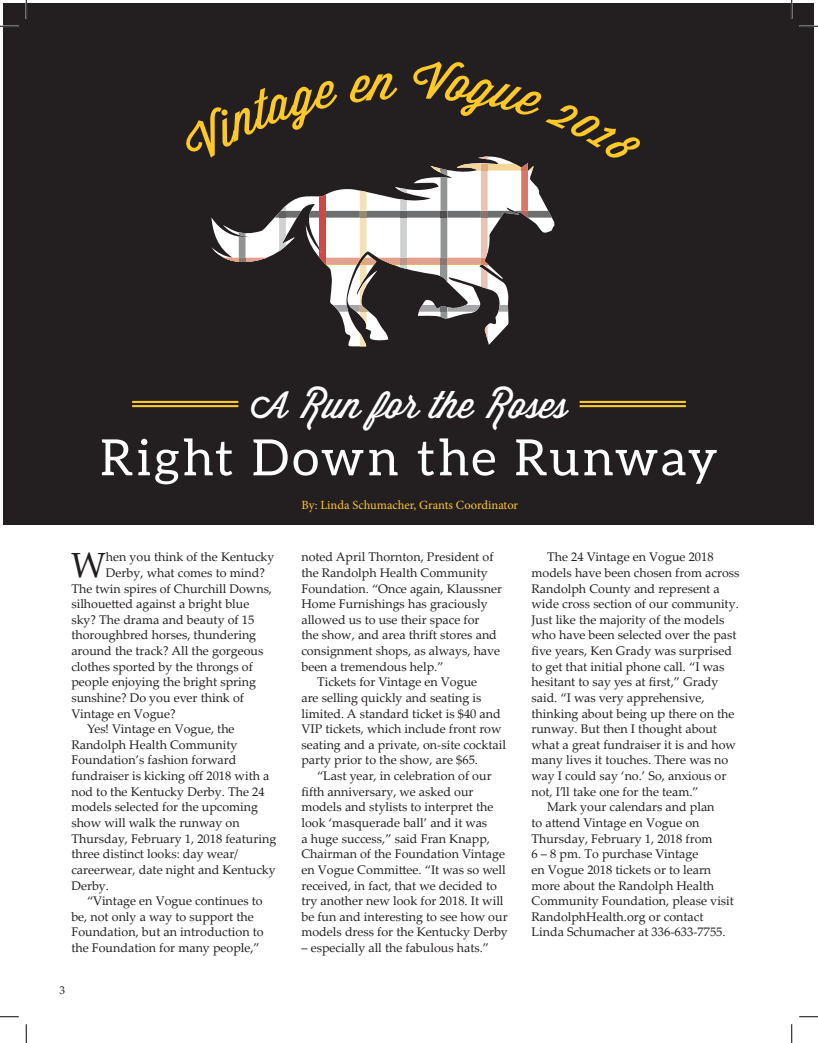
<style>
.page{position:relative;width:818px;height:1043px;background:#fff}
.page>*{position:absolute;margin:0;border:0;box-sizing:border-box;transform-origin:0 0}
.t1{font:50px "Aleo";letter-spacing:.055em;color:#fff}
.t2{font:37.5px "Wisdom Script AI";color:#fff}
.t3{font:35px "Palatino Linotype";color:#231f20}
.t4{font:12.5px/15.6px "Palatino Linotype";color:#231f20}
.t5{font:12.5px "Minion Pro";letter-spacing:-.005em;color:#fec827}
.t6{font:11.25px "Palatino Linotype";color:#231f20}
</style>
<div class="page">
<div style="left:4px;top:4px;width:810px;height:521px;background:#231f20"></div>
<hr style="left:579px;top:401px;width:106px;height:2px;background:#fec827">
<hr style="left:579px;top:405px;width:106px;height:2px;background:#fec827">
<hr style="left:132px;top:401px;width:106px;height:2px;background:#fec827">
<hr style="left:132px;top:405px;width:106px;height:2px;background:#fec827">
<svg style="left:0;top:25px;width:19px;height:2px"></svg>
<svg style="left:799px;top:25px;width:18px;height:2px"></svg>
<svg style="left:0;top:1016px;width:19px;height:1px"></svg>
<svg style="left:799px;top:1016px;width:18px;height:1px"></svg>
<svg style="left:25px;top:0;width:2px;height:19px"></svg>
<svg style="left:25px;top:1024px;width:2px;height:18px"></svg>
<svg style="left:790px;top:0;width:2px;height:19px"></svg>
<svg style="left:791px;top:1024px;width:1px;height:18px"></svg>
<svg style="left:211px;top:156px;width:344px;height:190px"></svg>
<p class="t2" style="left:250px;top:376px;width:318px">A Run for the Roses</p>
<p class="t1" style="left:100px;top:429px;width:619px">Right Down the Runway</p>
<p class="t3" style="left:71px;top:540px;width:36px">W</p>
<p class="t4" style="left:106px;top:548px;width:170px">hen you think of the Kentucky</p>
<p class="t4" style="left:106px;top:564px;width:160px">Derby, what comes to mind?</p>
<p class="t4" style="left:71px;top:580px;width:202px">The twin spires of Churchill Downs,</p>
<p class="t4" style="left:71px;top:595px;width:179px">silhouetted against a bright blue</p>
<p class="t4" style="left:71px;top:611px;width:184px">sky? The drama and beauty of 15</p>
<p class="t4" style="left:71px;top:627px;width:186px">thoroughbred horses, thundering</p>
<p class="t4" style="left:71px;top:642px;width:193px">around the track? All the gorgeous</p>
<p class="t4" style="left:71px;top:658px;width:183px">clothes sported by the throngs of</p>
<p class="t4" style="left:71px;top:673px;width:186px">people enjoying the bright spring</p>
<p class="t4" style="left:71px;top:689px;width:174px">sunshine? Do you ever think of</p>
<p class="t4" style="left:71px;top:705px;width:106px">Vintage en Vogue?</p>
<p class="t4" style="left:71px;top:720px;width:206px;text-indent:16px">Yes! Vintage en Vogue, the<br>Randolph Health Community<br>Foundation’s fashion forward fundraiser is kicking off 2018 with a nod to the Kentucky Derby. The 24 models selected for the upcoming show will walk the runway on<br>Thursday, February 1, 2018 featuring three distinct looks: day wear/ careerwear, date night and Kentucky<br>Derby.</p>
<p class="t4" style="left:71px;top:892px;width:194px;text-indent:16px">“Vintage en Vogue continues to be, not only a way to support the<br>Foundation, but an introduction to the Foundation for many people,”</p>
<p class="t6" style="left:59px;top:981px;width:7px">3</p>
<p class="t5" style="left:301px;top:496px;width:218px">By: Linda Schumacher, Grants Coordinator</p>
<p class="t4" style="left:301px;top:548px;width:202px">noted April Thornton, President of the Randolph Health Community<br>Foundation. “Once again, Klaussner<br>Home Furnishings has graciously allowed us to use their space for<br>the show, and area thrift stores and consignment shops, as always, have been a tremendous help.”</p>
<p class="t4" style="left:301px;top:673px;width:206px;text-indent:16px">Tickets for Vintage en Vogue<br>are selling quickly and seating is limited. A standard ticket is $40 and VIP tickets, which include front row seating and a private, on-site cocktail party prior to the show, are $65.</p>
<p class="t4" style="left:301px;top:767px;width:208px;text-indent:16px">“Last year, in celebration of our fifth anniversary, we asked our models and stylists to interpret the look ‘masquerade ball’ and it was<br>a huge success,” said Fran Knapp, Chairman of the Foundation Vintage en Vogue Committee. “It was so well received, in fact, that we decided to try another new look for 2018. It will be fun and interesting to see how our models dress for the Kentucky Derby</p>
<p class="t4" style="left:301px;top:939px;width:189px">– especially all the fabulous hats.”</p>
<p class="t4" style="left:531px;top:548px;width:209px;text-indent:16px">The 24 Vintage en Vogue 2018 models have been chosen from across Randolph County and represent a wide cross section of our community.<br>Just like the majority of the models who have been selected over the past five years, Ken Grady was surprised to get that initial phone call. “I was hesitant to say yes at first,” Grady said. “I was very apprehensive, thinking about being up there on the runway. But then I thought about what a great fundraiser it is and how many lives it touches. There was no way I could say ‘no.’ So, anxious or not, I’ll take one for the team.”</p>
<p class="t4" style="left:531px;top:798px;width:204px;text-indent:16px">Mark your calendars and plan<br>to attend Vintage en Vogue on<br>Thursday, February 1, 2018 from<br>6 – 8 pm. To purchase Vintage<br>en Vogue 2018 tickets or to learn more about the Randolph Health<br>Community Foundation, please visit<br>RandolphHealth.org or contact</p>
<p class="t4" style="left:531px;top:923px;width:196px">Linda Schumacher at 336-633-7755.</p>
</div>
